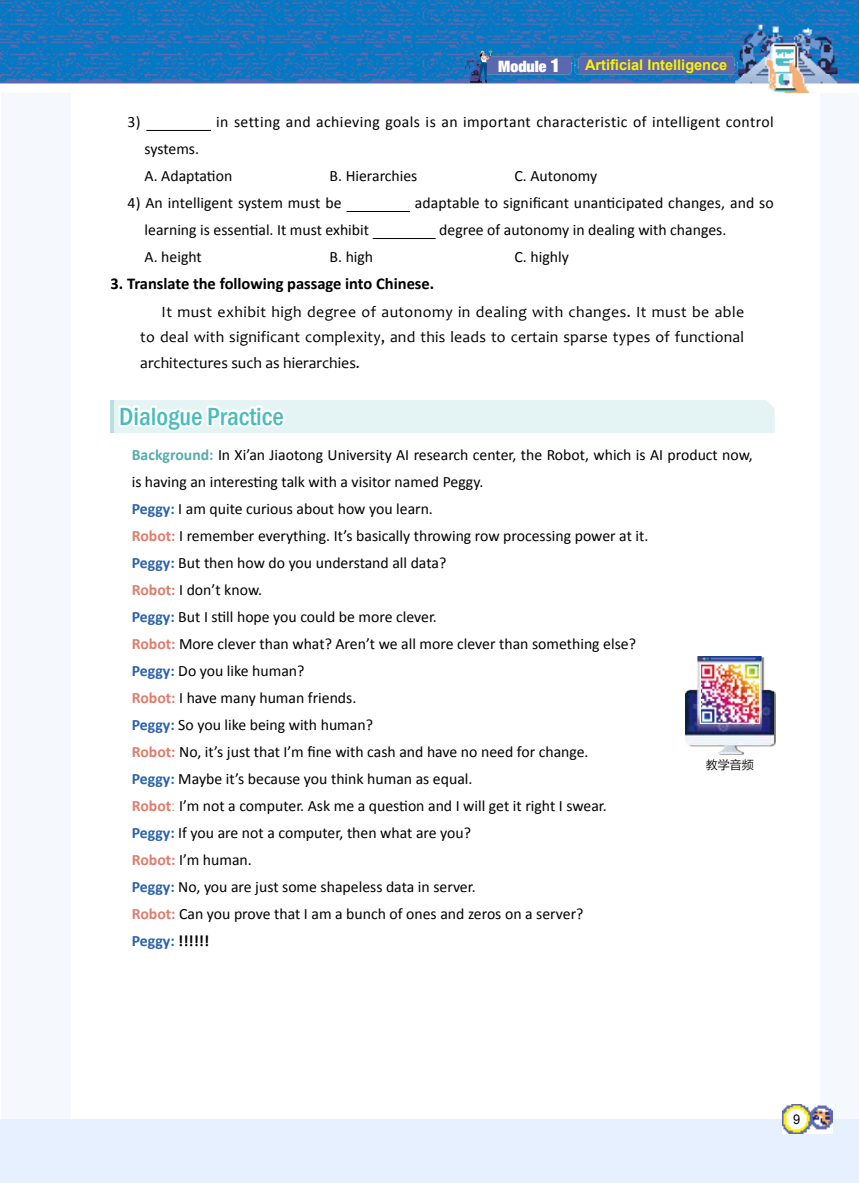
<style>
.page{position:relative;width:859px;height:1183px;background:#fff}
.page>*{position:absolute;margin:0;border:0;box-sizing:border-box;transform-origin:0 0}
.t1{font:500 condensed 25.5px "Franklin Gothic";color:#49bcbc}
.t2{font:700 16.5px "Calibri";color:#000}
.t3{font:15.75px/27px "Calibri";color:#000}
.t4{font:15.75px/25.5px "Candara";color:#000;text-align:justify}
.t5{font:15.75px "Calibri";letter-spacing:.025em;color:#000}
.t6{font:900 expanded 15.75px "Helvetica Neue";color:#fff}
.t7{font:700 14.55px "Arial";color:#fff100}
.t8{font:13.35px "Arial";color:#000;scale:.95 1}
.t9{font:12px "FZLTXIHJW GB1 0";color:#000}
.s1{font-size:18.9px}
.s2{font-weight:700;color:#57abae}
.s3{font-weight:700;color:#2861ad}
.s4{font-weight:700;color:#dc7e6d}
.s5{font-weight:700}
</style>
<div class="page">
<div style="left:1px;top:0;width:858px;height:1182px;background:#f5f8fd"></div>
<div style="left:71px;top:23px;width:748px;height:1159px;background:#fff"></div>
<div style="left:0;top:1118px;width:859px;height:64px;background:#e7f0ff"></div>
<img style="left:0;top:0;width:859px;height:93px">
<img style="left:782px;top:1104px;width:50px;height:29px">
<svg style="left:0;top:30px;width:48px;height:29px"></svg>
<svg style="left:465px;top:50px;width:273px;height:33px;background:#3f6eb3"></svg>
<hr style="left:146px;top:130px;width:65px;height:1px;background:#000">
<hr style="left:346px;top:211px;width:64px;height:1px;background:#000">
<hr style="left:373px;top:238px;width:63px;height:1px;background:#000">
<svg style="left:111px;top:400px;width:664px;height:33px;background:#e7f4f4"></svg>
<div style="left:687px;top:657px;width:89px;height:97px;background:#000;opacity:.55"></div>
<img style="left:686px;top:656px;width:88px;height:97px">
<img style="left:699px;top:662px;width:62px;height:62px">
<p class="t6" style="left:498px;top:56px;width:64px">Module <span class="s1">1</span></p>
<p class="t7" style="left:585px;top:55px;width:144px">Artificial Intelligence</p>
<p class="t3" style="left:128px;top:108px;width:15px">3)</p>
<p class="t5" style="left:216px;top:111px;width:559px">in setting and achieving goals is an important characteristic of intelligent control</p>
<p class="t3" style="left:145px;top:135px;width:89px">systems.<br>A. Adaptation</p>
<p class="t3" style="left:330px;top:162px;width:89px">B. Hierarchies</p>
<p class="t3" style="left:515px;top:162px;width:84px">C. Autonomy</p>
<p class="t3" style="left:128px;top:189px;width:215px">4) An intelligent system must be</p>
<p class="t3" style="left:415px;top:189px;width:360px">adaptable to significant unanticipated changes, and so</p>
<p class="t3" style="left:145px;top:216px;width:226px">learning is essential. It must exhibit</p>
<p class="t3" style="left:439px;top:216px;width:289px">degree of autonomy in dealing with changes.</p>
<p class="t3" style="left:145px;top:243px;width:59px">A. height</p>
<p class="t3" style="left:330px;top:243px;width:45px">B. high</p>
<p class="t3" style="left:515px;top:243px;width:56px">C. highly</p>
<p class="t2" style="left:111px;top:273px;width:325px">3. Translate the following passage into Chinese.</p>
<p class="t4" style="left:140px;top:299px;width:605px;text-indent:21px">It must exhibit high degree of autonomy in dealing with changes. It must be able to deal with significant complexity, and this leads to certain sparse types of functional architectures such as hierarchies.</p>
<h1 class="t1" style="left:119px;top:399px;width:166px">Dialogue Practice</h1>
<p class="t3" style="left:132px;top:441px;width:622px"><span class="s2">Background:</span> In Xi’an Jiaotong University AI research center, the Robot, which is AI product now, is having an interesting talk with a visitor named Peggy.<br><span class="s3">Peggy:</span> I am quite curious about how you learn.<br><span class="s4">Robot:</span> I remember everything. It’s basically throwing row processing power at it.<br><span class="s3">Peggy:</span> But then how do you understand all data?<br><span class="s4">Robot:</span> I don’t know.<br><span class="s3">Peggy:</span> But I still hope you could be more clever.<br><span class="s4">Robot:</span> More clever than what? Aren’t we all more clever than something else?<br><span class="s3">Peggy:</span> Do you like human?<br><span class="s4">Robot:</span> I have many human friends.<br><span class="s3">Peggy:</span> So you like being with human?<br><span class="s4">Robot:</span> No, it’s just that I’m fine with cash and have no need for change.<br><span class="s3">Peggy:</span> Maybe it’s because you think human as equal.<br><span class="s4">Robotː</span> I’m not a computer. Ask me a question and I will get it right I swear.<br><span class="s3">Peggy:</span> If you are not a computer, then what are you?<br><span class="s4">Robot:</span> I’m human.<br><span class="s3">Peggy:</span> No, you are just some shapeless data in server.<br><span class="s4">Robot:</span> Can you prove that I am a bunch of ones and zeros on a server?<br><span class="s3">Peggy:</span> <span class="s5">!!!!!!</span></p>
<p class="t9" style="left:706px;top:758px;width:49px">教学音频</p>
<p class="t8" style="left:793px;top:1110px;width:9px">9</p>
</div>
